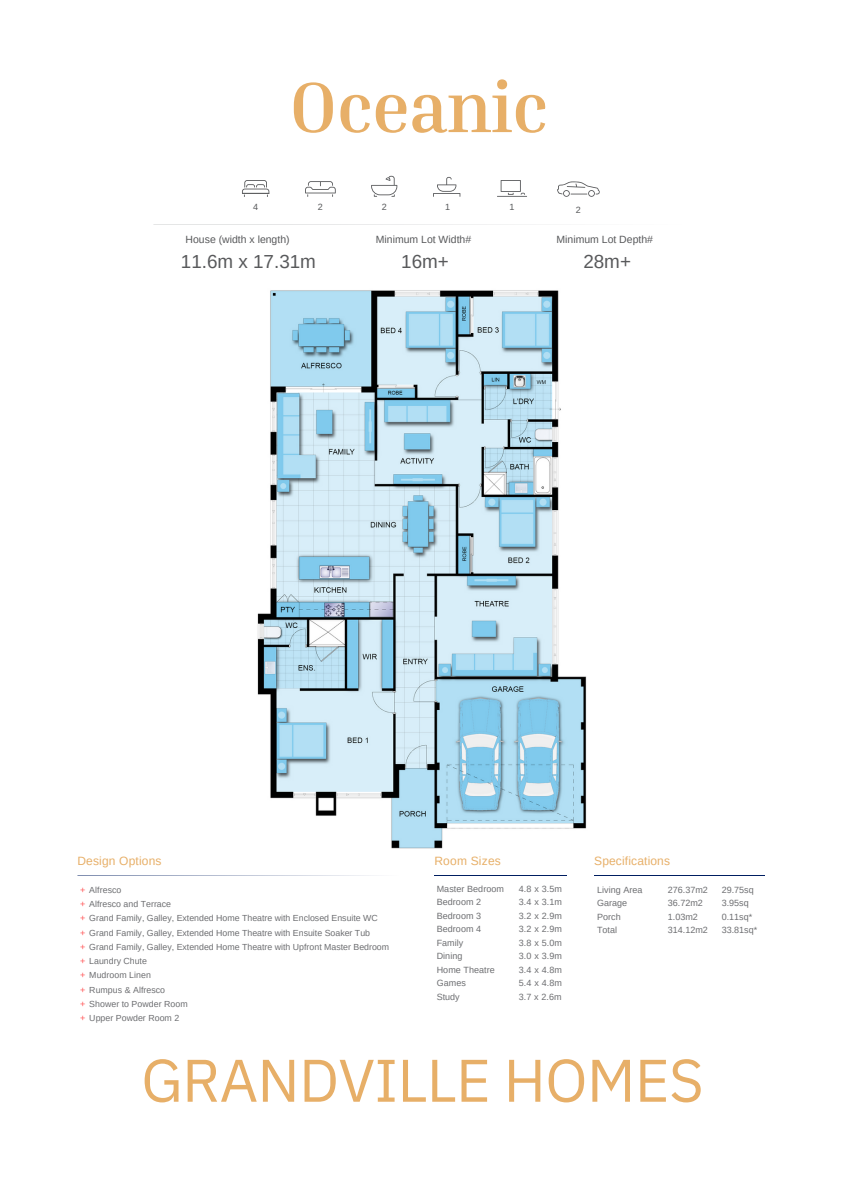
<style>
.page{position:relative;width:842px;height:1191px;background:#fff}
.page>*{position:absolute;margin:0;border:0;box-sizing:border-box;transform-origin:0 0}
.t1{font:700 72px "Inria Serif";letter-spacing:-.015em;color:#e7af68}
.t2{font:60px "IBM Plex Sans";letter-spacing:-.015em;color:#e7af68}
.t3{font:18.8px "Arimo";color:#58595b}
.t4{font:12px "Arimo";letter-spacing:.015em;color:#e7af68}
.t5{font:10.5px "Arimo";color:#58595b}
.t6{font:9px/13.5px "Arimo";letter-spacing:.005em;color:#6d6e71}
.t7{font:9px "Arimo";color:#58595b}
.t8{font:8.8px/14.2px "Arimo";color:#6d6e71}
.s1{font-size:9px;color:#ff595a}
</style>
<div class="page">
<svg style="left:242px;top:180px;width:27px;height:17px"></svg>
<svg style="left:305px;top:181px;width:31px;height:16px"></svg>
<svg style="left:371px;top:176px;width:26px;height:21px"></svg>
<svg style="left:433px;top:177px;width:27px;height:20px"></svg>
<svg style="left:497px;top:180px;width:30px;height:17px"></svg>
<hr style="left:434px;top:874px;width:132px;height:1px;background:#001e61">
<svg style="left:557px;top:181px;width:43px;height:16px"></svg>
<hr style="left:153px;top:224px;width:535px;height:1px;background:#939598">
<hr style="left:594px;top:874px;width:170px;height:1px;background:#001e61">
<img style="left:257px;top:290px;width:330px;height:559px">
<p class="t1" style="left:289px;top:62px;width:261px">Oceanic</p>
<p class="t7" style="left:253px;top:202px;width:7px">4</p>
<p class="t7" style="left:318px;top:202px;width:7px">2</p>
<p class="t7" style="left:382px;top:202px;width:7px">2</p>
<p class="t7" style="left:576px;top:205px;width:7px">2</p>
<p class="t7" style="left:445px;top:202px;width:7px">1</p>
<p class="t7" style="left:510px;top:202px;width:7px">1</p>
<p class="t5" style="left:186px;top:233px;width:106px">House (width x length)</p>
<p class="t5" style="left:376px;top:233px;width:97px">Minimum Lot Width#</p>
<p class="t5" style="left:556px;top:233px;width:98px">Minimum Lot Depth#</p>
<p class="t3" style="left:181px;top:251px;width:137px">11.6m x 17.31m</p>
<p class="t3" style="left:401px;top:251px;width:49px">16m+</p>
<p class="t3" style="left:583px;top:251px;width:49px">28m+</p>
<p class="t4" style="left:77px;top:854px;width:86px">Design Options</p>
<p class="t4" style="left:434px;top:854px;width:68px">Room Sizes</p>
<p class="t4" style="left:594px;top:854px;width:77px">Specifications</p>
<p class="t8" style="left:80px;top:882px;width:310px"><span class="s1">+</span> Alfresco<br><span class="s1">+</span> Alfresco and Terrace<br><span class="s1">+</span> Grand Family, Galley, Extended Home Theatre with Enclosed Ensuite WC<br><span class="s1">+</span> Grand Family, Galley, Extended Home Theatre with Ensuite Soaker Tub<br><span class="s1">+</span> Grand Family, Galley, Extended Home Theatre with Upfront Master Bedroom <span class="s1">+</span> Laundry Chute<br><span class="s1">+</span> Mudroom Linen<br><span class="s1">+</span> Rumpus &amp; Alfresco<br><span class="s1">+</span> Shower to Powder Room<br><span class="s1">+</span> Upper Powder Room 2</p>
<p class="t6" style="left:437px;top:881px;width:69px">Master Bedroom<br>Bedroom 2<br>Bedroom 3<br>Bedroom 4</p>
<p class="t6" style="left:519px;top:881px;width:45px;text-align:justify">4.8 x 3.5m 3.4 x 3.1m 3.2 x 2.9m 3.2 x 2.9m 3.8 x 5.0m 3.0 x 3.9m 3.4 x 4.8m 5.4 x 4.8m 3.7 x 2.6m</p>
<p class="t6" style="left:597px;top:882px;width:47px">Living Area<br>Garage<br>Porch</p>
<p class="t6" style="left:668px;top:882px;width:42px">276.37m2<br>36.72m2<br>1.03m2<br>314.12m2</p>
<p class="t6" style="left:722px;top:882px;width:37px">29.75sq<br>3.95sq<br>0.11sq*<br>33.81sq*</p>
<p class="t6" style="left:597px;top:923px;width:21px">Total</p>
<p class="t6" style="left:437px;top:935px;width:28px">Family</p>
<p class="t6" style="left:437px;top:949px;width:27px">Dining</p>
<p class="t6" style="left:437px;top:962px;width:60px">Home Theatre<br>Games</p>
<p class="t6" style="left:437px;top:989px;width:25px">Study</p>
<p class="t2" style="left:141px;top:1040px;width:564px">GRANDVILLE HOMES</p>
</div>
